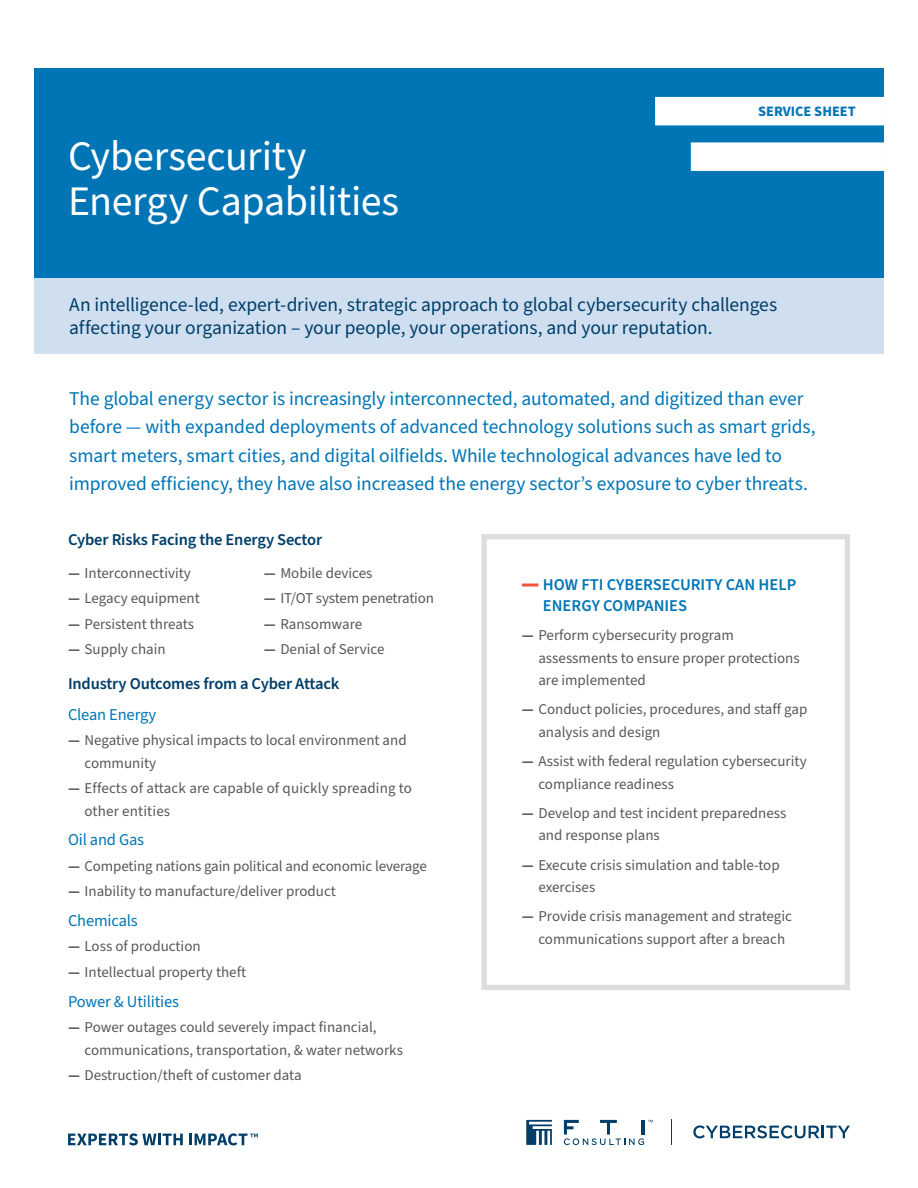
<style>
.page{position:relative;width:918px;height:1188px;background:#fff}
.page>*{position:absolute;margin:0;border:0;box-sizing:border-box;transform-origin:0 0}
.Headline-NoPhoto{font:42px/45px "Source Sans Pro";letter-spacing:-.01em;color:#fff}
.Intro{font:19.5px/28.5px "Source Sans Pro";letter-spacing:-.005em;color:#0075b6}
.Subtitle{font:19.5px/23.4px "Source Sans Pro";letter-spacing:-.005em;color:#003e69}
.Subhead_L1_-_MAIN{font:600 16.5px "Source Sans Pro";letter-spacing:-.01em;color:#003e69}
.Subhead_L2{font:16.5px "Source Sans Pro";letter-spacing:-.01em;color:#0075b6}
.Accent_Line_SubHeade{font:600 16.5px/21px "Source Sans Pro";color:#0075b6}
.t1{font:15px/22.5px "Source Sans Pro";color:#57585a}
.Label-White{font:700 14.4px "Source Sans Pro";color:#0075b6}
.s1{font-weight:700}
</style>
<div class="page">
<svg style="left:68px;top:1133px;width:115px;height:12px"></svg>
<svg style="left:189px;top:1133px;width:69px;height:12px"></svg>
<svg style="left:526px;top:1120px;width:26px;height:25px"></svg>
<svg style="left:564px;top:1120px;width:89px;height:25px"></svg>
<svg style="left:671px;top:1120px;width:1px;height:25px"></svg>
<svg style="left:693px;top:1125px;width:157px;height:13px"></svg>
<div style="left:34px;top:68px;width:850px;height:211px;background:#0075b6"></div>
<div style="left:34px;top:279px;width:850px;height:75px;background:#d0dff0"></div>
<div style="left:655px;top:97px;width:229px;height:28px;background:#fff"></div>
<div style="left:691px;top:142px;width:193px;height:29px;background:#fff"></div>
<svg style="left:522px;top:584px;width:17px;height:3px"></svg>
<div style="left:482px;top:534px;width:368px;height:456px;border:5px solid #dcddde"></div>
<p class="Headline-NoPhoto" style="left:68px;top:135px;width:333px">Cybersecurity<br>Energy Capabilities</p>
<p class="Label-White" style="left:758px;top:101px;width:99px">SERVICE SHEET</p>
<p class="Subtitle" style="left:69px;top:293px;width:709px">An intelligence-led, expert-driven, strategic approach to global cybersecurity challenges affecting your organization – your people, your operations, and your reputation.</p>
<p class="Intro" style="left:69px;top:385px;width:748px">The global energy sector is increasingly interconnected, automated, and digitized than ever before — with expanded deployments of advanced technology solutions such as smart grids, smart meters, smart cities, and digital oilfields. While technological advances have led to improved efficiency, they have also increased the energy sector’s exposure to cyber threats.</p>
<p class="Subhead_L1_-_MAIN" style="left:68px;top:528px;width:256px">Cyber Risks Facing the Energy Sector</p>
<p class="t1" style="left:68px;top:562px;width:124px"><span class="s1">—</span> Interconnectivity</p>
<p class="t1" style="left:68px;top:587px;width:133px"><span class="s1">—</span> Legacy equipment</p>
<p class="t1" style="left:68px;top:613px;width:127px"><span class="s1">—</span> Persistent threats</p>
<p class="t1" style="left:68px;top:638px;width:99px"><span class="s1">—</span> Supply chain</p>
<p class="t1" style="left:264px;top:562px;width:110px"><span class="s1">—</span> Mobile devices</p>
<p class="t1" style="left:264px;top:587px;width:172px"><span class="s1">—</span> IT/OT system penetration</p>
<p class="t1" style="left:264px;top:613px;width:100px"><span class="s1">—</span> Ransomware</p>
<p class="t1" style="left:264px;top:638px;width:122px"><span class="s1">—</span> Denial of Service</p>
<p class="Subhead_L1_-_MAIN" style="left:68px;top:672px;width:273px">Industry Outcomes from a Cyber Attack</p>
<p class="Subhead_L2" style="left:68px;top:703px;width:90px">Clean Energy</p>
<p class="t1" style="left:85px;top:730px;width:324px;text-indent:-16px"><span class="s1">—</span> Negative physical impacts to local environment and community</p>
<p class="t1" style="left:85px;top:778px;width:329px;text-indent:-16px"><span class="s1">—</span> Effects of attack are capable of quickly spreading to other entities</p>
<p class="Subhead_L2" style="left:68px;top:829px;width:78px">Oil and Gas</p>
<p class="t1" style="left:68px;top:855px;width:360px"><span class="s1">—</span> Competing nations gain political and economic leverage</p>
<p class="t1" style="left:68px;top:881px;width:269px"><span class="s1">—</span> Inability to manufacture/deliver product</p>
<p class="Subhead_L2" style="left:68px;top:909px;width:71px">Chemicals</p>
<p class="t1" style="left:68px;top:936px;width:134px"><span class="s1">—</span> Loss of production</p>
<p class="t1" style="left:68px;top:961px;width:180px"><span class="s1">—</span> Intellectual property theft</p>
<p class="Subhead_L2" style="left:68px;top:990px;width:112px">Power &amp; Utilities</p>
<p class="t1" style="left:85px;top:1016px;width:320px;text-indent:-16px"><span class="s1">—</span> Power outages could severely impact financial, communications, transportation, &amp; water networks</p>
<p class="t1" style="left:68px;top:1064px;width:235px"><span class="s1">—</span> Destruction/theft of customer data</p>
<p class="Accent_Line_SubHeade" style="left:543px;top:574px;width:255px">HOW FTI CYBERSECURITY CAN HELP<br>ENERGY COMPANIES</p>
<p class="t1" style="left:538px;top:624px;width:263px;text-indent:-16px"><span class="s1">—</span> Perform cybersecurity program assessments to ensure proper protections are implemented</p>
<p class="t1" style="left:538px;top:699px;width:271px;text-indent:-16px"><span class="s1">—</span> Conduct policies, procedures, and staff gap analysis and design</p>
<p class="t1" style="left:538px;top:750px;width:270px;text-indent:-16px"><span class="s1">—</span> Assist with federal regulation cybersecurity compliance readiness</p>
<p class="t1" style="left:538px;top:802px;width:249px;text-indent:-16px"><span class="s1">—</span> Develop and test incident preparedness and response plans</p>
<p class="t1" style="left:538px;top:854px;width:243px;text-indent:-16px"><span class="s1">—</span> Execute crisis simulation and table-top exercises</p>
<p class="t1" style="left:538px;top:906px;width:255px;text-indent:-16px"><span class="s1">—</span> Provide crisis management and strategic communications support after a breach</p>
</div>
